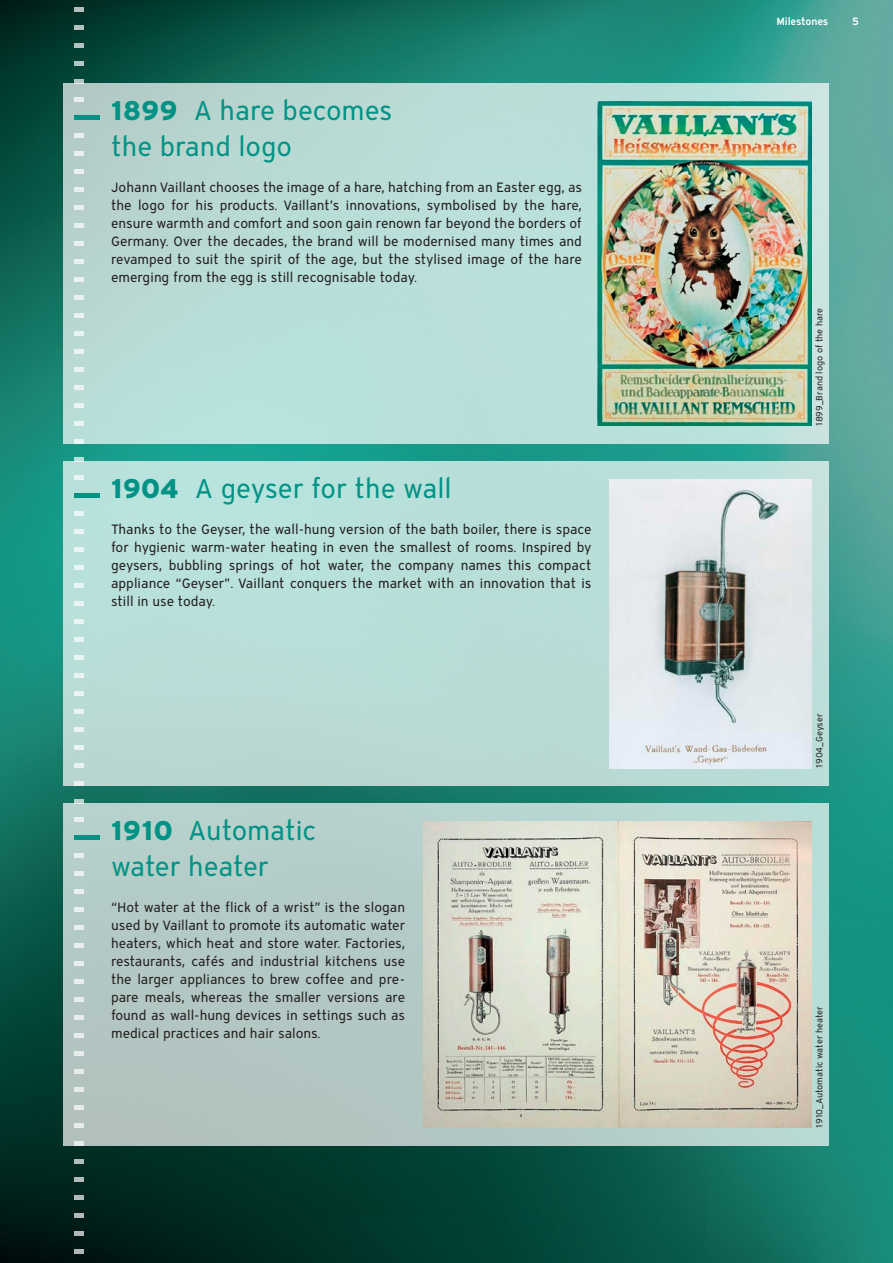
<style>
.page{position:relative;width:893px;height:1263px;background:#fff}
.page>*{position:absolute;margin:0;border:0;box-sizing:border-box;transform-origin:0 0}
.t1{font:27px/36px "Vaillant 16 02 Book";letter-spacing:-.01em;color:#009385}
.t2{font:13.5px/18px "Vaillant 16 02 Book";color:#231f20;text-align:justify}
.t3{font:10.5px "Vaillant 16 02 Demi";letter-spacing:-.02em;color:#fff}
.t4{font:9px "Vaillant 16 02 Book";letter-spacing:-.005em;color:#231f20}
.s1{font-family:"Vaillant 16 02 Heavy"}
</style>
<div class="page">
<img style="left:0;top:0;width:893px;height:1263px">
<div style="left:64px;top:84px;width:765px;height:360px;background:linear-gradient(to right,#b5d7d2,#c0e4e0)"></div>
<div style="left:64px;top:462px;width:765px;height:324px;background:#b9ded8"></div>
<img style="left:598px;top:102px;width:213px;height:324px">
<img style="left:610px;top:480px;width:201px;height:288px">
<div style="left:64px;top:804px;width:765px;height:342px;background:linear-gradient(to right,#b2c4c0,#b8d9d4)"></div>
<img style="left:423px;top:822px;width:388px;height:306px">
<hr style="left:74px;top:116px;width:26px;height:4px;background:#009385">
<hr style="left:74px;top:494px;width:26px;height:4px;background:#009385">
<hr style="left:74px;top:836px;width:26px;height:4px;background:#009385">
<svg style="left:74px;top:206px;width:9px;height:4px"></svg>
<svg style="left:74px;top:242px;width:9px;height:4px"></svg>
<svg style="left:74px;top:278px;width:9px;height:4px"></svg>
<svg style="left:74px;top:314px;width:9px;height:4px"></svg>
<svg style="left:74px;top:350px;width:9px;height:4px"></svg>
<svg style="left:74px;top:386px;width:9px;height:4px"></svg>
<svg style="left:74px;top:134px;width:9px;height:4px"></svg>
<svg style="left:74px;top:98px;width:9px;height:4px"></svg>
<svg style="left:74px;top:170px;width:9px;height:4px"></svg>
<svg style="left:74px;top:152px;width:9px;height:4px"></svg>
<svg style="left:74px;top:188px;width:9px;height:4px"></svg>
<svg style="left:74px;top:8px;width:9px;height:4px"></svg>
<svg style="left:74px;top:26px;width:9px;height:4px"></svg>
<svg style="left:74px;top:62px;width:9px;height:4px"></svg>
<svg style="left:74px;top:44px;width:9px;height:4px"></svg>
<svg style="left:74px;top:80px;width:9px;height:4px"></svg>
<svg style="left:74px;top:224px;width:9px;height:4px"></svg>
<svg style="left:74px;top:260px;width:9px;height:4px"></svg>
<svg style="left:74px;top:296px;width:9px;height:4px"></svg>
<svg style="left:74px;top:332px;width:9px;height:4px"></svg>
<svg style="left:74px;top:368px;width:9px;height:4px"></svg>
<svg style="left:74px;top:458px;width:9px;height:4px"></svg>
<svg style="left:74px;top:440px;width:9px;height:4px"></svg>
<svg style="left:74px;top:476px;width:9px;height:4px"></svg>
<svg style="left:74px;top:512px;width:9px;height:4px"></svg>
<svg style="left:74px;top:548px;width:9px;height:4px"></svg>
<svg style="left:74px;top:584px;width:9px;height:4px"></svg>
<svg style="left:74px;top:620px;width:9px;height:4px"></svg>
<svg style="left:74px;top:656px;width:9px;height:4px"></svg>
<svg style="left:74px;top:692px;width:9px;height:4px"></svg>
<svg style="left:74px;top:764px;width:9px;height:4px"></svg>
<svg style="left:74px;top:728px;width:9px;height:4px"></svg>
<svg style="left:74px;top:530px;width:9px;height:4px"></svg>
<svg style="left:74px;top:566px;width:9px;height:4px"></svg>
<svg style="left:74px;top:602px;width:9px;height:4px"></svg>
<svg style="left:74px;top:638px;width:9px;height:4px"></svg>
<svg style="left:74px;top:674px;width:9px;height:4px"></svg>
<svg style="left:74px;top:746px;width:9px;height:4px"></svg>
<svg style="left:74px;top:710px;width:9px;height:4px"></svg>
<svg style="left:74px;top:782px;width:9px;height:4px"></svg>
<svg style="left:74px;top:800px;width:9px;height:4px"></svg>
<svg style="left:74px;top:872px;width:9px;height:4px"></svg>
<svg style="left:74px;top:908px;width:9px;height:4px"></svg>
<svg style="left:74px;top:944px;width:9px;height:4px"></svg>
<svg style="left:74px;top:818px;width:9px;height:4px"></svg>
<svg style="left:74px;top:854px;width:9px;height:4px"></svg>
<svg style="left:74px;top:890px;width:9px;height:4px"></svg>
<svg style="left:74px;top:926px;width:9px;height:4px"></svg>
<svg style="left:74px;top:980px;width:9px;height:4px"></svg>
<svg style="left:74px;top:1016px;width:9px;height:4px"></svg>
<svg style="left:74px;top:1088px;width:9px;height:4px"></svg>
<svg style="left:74px;top:1052px;width:9px;height:4px"></svg>
<svg style="left:74px;top:962px;width:9px;height:4px"></svg>
<svg style="left:74px;top:998px;width:9px;height:4px"></svg>
<svg style="left:74px;top:1070px;width:9px;height:4px"></svg>
<svg style="left:74px;top:1034px;width:9px;height:4px"></svg>
<svg style="left:74px;top:1106px;width:9px;height:4px"></svg>
<svg style="left:74px;top:1142px;width:9px;height:4px"></svg>
<svg style="left:74px;top:1178px;width:9px;height:4px"></svg>
<svg style="left:74px;top:1250px;width:9px;height:4px"></svg>
<svg style="left:74px;top:1214px;width:9px;height:4px"></svg>
<svg style="left:74px;top:1124px;width:9px;height:4px"></svg>
<svg style="left:74px;top:1160px;width:9px;height:4px"></svg>
<svg style="left:74px;top:1232px;width:9px;height:4px"></svg>
<svg style="left:74px;top:1196px;width:9px;height:4px"></svg>
<svg style="left:74px;top:404px;width:9px;height:4px"></svg>
<svg style="left:74px;top:422px;width:9px;height:4px"></svg>
<h1 class="t1" style="left:111px;top:92px;width:283px"><span class="s1">1899</span> A hare becomes the brand logo</h1>
<p class="t2" style="left:111px;top:178px;width:473px">Johann Vaillant chooses the image of a hare, hatching from an Easter egg, as the logo for his products. Vaillant’s innovations, symbolised by the hare, ensure warmth and comfort and soon gain renown far beyond the borders of Germany. Over the decades, the brand will be modernised many times and revamped to suit the spirit of the age, but the stylised image of the hare emerging from the egg is still recognisable today.</p>
<h1 class="t1" style="left:111px;top:470px;width:342px"><span class="s1">1904</span> A geyser for the wall</h1>
<p class="t2" style="left:111px;top:520px;width:482px">Thanks to the Geyser, the wall-hung version of the bath boiler, there is space for hygienic warm-water heating in even the smallest of rooms. Inspired by geysers, bubbling springs of hot water, the company names this compact appliance “Geyser”. Vaillant conquers the market with an innovation that is still in use today.</p>
<h1 class="t1" style="left:111px;top:812px;width:207px"><span class="s1">1910</span> Automatic water heater</h1>
<p class="t2" style="left:111px;top:898px;width:296px">“Hot water at the flick of a wrist” is the slogan used by Vaillant to promote its automatic water heaters, which heat and store water. Factories, restaurants, cafés and industrial kitchens use the larger appliances to brew coffee and pre&shy;pare meals, whereas the smaller versions are found as wall-hung devices in settings such as medical practices and hair salons.</p>
<p class="t3" style="left:776px;top:14px;width:54px">Milestones</p>
<p class="t3" style="left:852px;top:14px;width:8px">5</p>
<p class="t4" style="left:814px;top:426px;width:120px;rotate:-90deg">1899_Brand logo of the hare</p>
<p class="t4" style="left:814px;top:768px;width:56px;rotate:-90deg">1904_Geyser</p>
<p class="t4" style="left:814px;top:1128px;width:123px;rotate:-90deg">1910_Automatic water heater</p>
</div>
